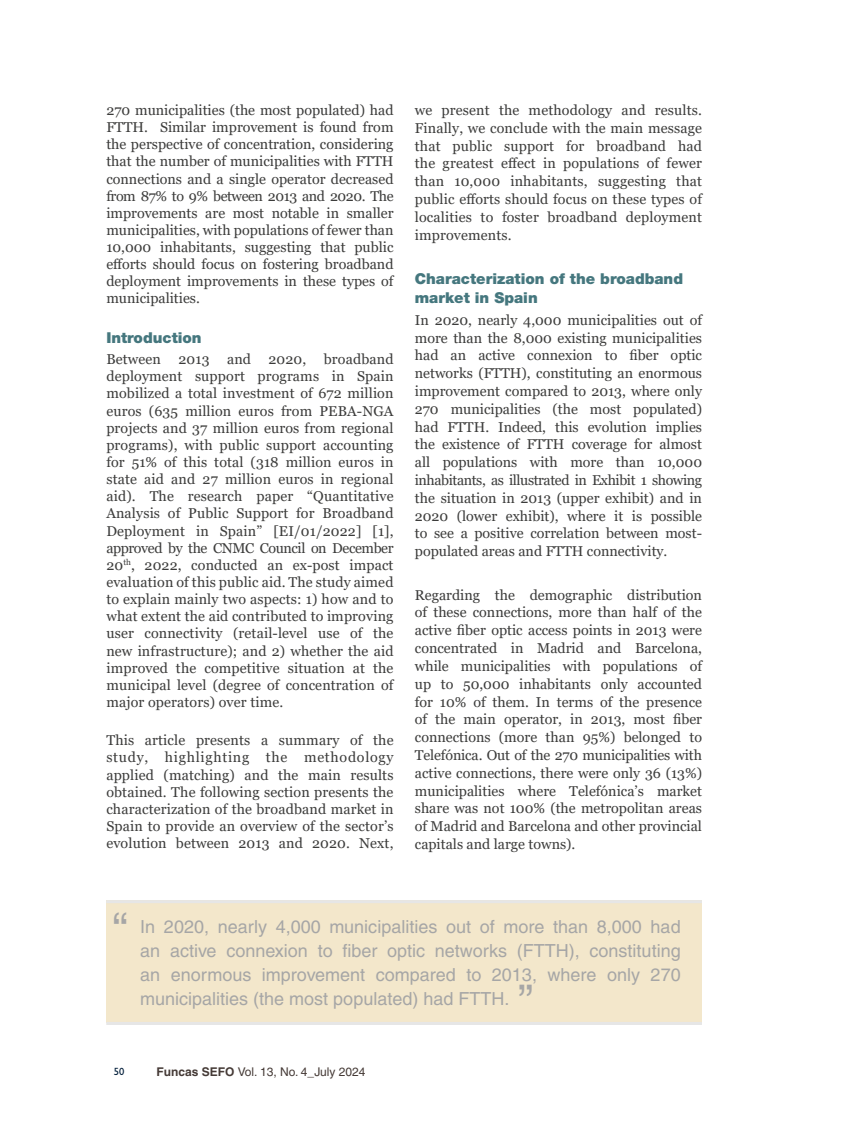
<style>
.page{position:relative;width:851px;height:1127px;background:#fff}
.page>*{position:absolute;margin:0;border:0;box-sizing:border-box;transform-origin:0 0}
.t1{font:45px "Helvetica";color:#a6a6a6}
.t2{font:18px/24px "Helvetica";color:#a6a6a6;text-align:justify}
.t3{font:900 15px/18.8px "Helvetica Neue";color:#45777e}
.t4{font:14.25px/17.1px "Georgia";letter-spacing:.005em;color:#3c3c3b;text-align:justify}
.t5{font:12px "Helvetica";color:#453a36}
.t6{font:500 10.5px "Gill Sans MT Std";color:#001d39}
.s1{font-family:"Helvetica CE";font-weight:700}
</style>
<div class="page">
<div style="left:106px;top:900px;width:595px;height:123px;background:#f3e7cb"></div>
<hr style="left:106px;top:900px;width:595px;height:3px;background:#e6e6e6">
<hr style="left:106px;top:1022px;width:595px;height:3px;background:#e6e6e6">
<p class="t4" style="left:106px;top:102px;width:289px">270 municipalities (the most populated) had FTTH. Similar improvement is found from the perspective of concentration, considering that the number of municipalities with FTTH connections and a single operator decreased from 87% to 9% between 2013 and 2020. The improvements are most notable in smaller municipalities, with populations of fewer than 10,000 inhabitants, suggesting that public efforts should focus on fostering broadband deployment improvements in these types of municipalities.</p>
<p class="t3" style="left:106px;top:328px;width:97px">Introduction</p>
<p class="t4" style="left:106px;top:351px;width:289px">Between 2013 and 2020, broadband deployment support programs in Spain mobilized a total investment of 672 million euros (635 million euros from PEBA-NGA projects and 37 million euros from regional programs), with public support accounting for 51% of this total (318 million euros in state aid and 27 million euros in regional aid). The research paper “Quantitative Analysis of Public Support for Broadband Deployment in Spain” [EI/01/2022] [1], approved by the CNMC Council on December 20<sup>th</sup>, 2022, conducted an ex-post impact evaluation of this public aid. The study aimed to explain mainly two aspects: 1) how and to what extent the aid contributed to improving user connectivity (retail-level use of the new infrastructure); and 2) whether the aid improved the competitive situation at the municipal level (degree of concentration of major operators) over time.</p>
<p class="t4" style="left:106px;top:732px;width:289px">This article presents a summary of the study, highlighting the methodology applied (matching) and the main results obtained. The following section presents the characterization of the broadband market in Spain to provide an overview of the sector’s evolution between 2013 and 2020. Next,</p>
<p class="t4" style="left:415px;top:101px;width:288px;line-height:17.9px">we present the methodology and results.<br>Finally, we conclude with the main message that public support for broadband had the greatest effect in populations of fewer than 10,000 inhabitants, suggesting that public efforts should focus on these types of localities to foster broadband deployment improvements.</p>
<p class="t3" style="left:415px;top:269px;width:270px">Characterization of the broadband market in Spain</p>
<p class="t4" style="left:415px;top:311px;width:289px;line-height:17.9px">In 2020, nearly 4,000 municipalities out of more than the 8,000 existing municipalities had an active connexion to fiber optic networks (FTTH), constituting an enormous improvement compared to 2013, where only 270 municipalities (the most populated) had FTTH. Indeed, this evolution implies the existence of FTTH coverage for almost all populations with more than 10,000 inhabitants, as illustrated in Exhibit 1 showing the situation in 2013 (upper exhibit) and in 2020 (lower exhibit), where it is possible to see a positive correlation between most&shy;populated areas and FTTH connectivity.</p>
<p class="t4" style="left:415px;top:586px;width:289px;line-height:17.9px">Regarding the demographic distribution of these connections, more than half of the active fiber optic access points in 2013 were concentrated in Madrid and Barcelona, while municipalities with populations of up to 50,000 inhabitants only accounted for 10% of them. In terms of the presence of the main operator, in 2013, most fiber connections (more than 95%) belonged to Telefónica. Out of the 270 municipalities with active connections, there were only 36 (13%) municipalities where Telefónica’s market share was not 100% (the metropolitan areas of Madrid and Barcelona and other provincial capitals and large towns).</p>
<h1 class="t1" style="left:113px;top:903px;width:16px">“</h1>
<p class="t2" style="left:140px;top:914px;width:542px">In 2020, nearly 4,000 municipalities out of more than 8,000 had an active connexion to fiber optic networks (FTTH), constituting an enormous improvement compared to 2013, where only 270 municipalities (the most populated) had FTTH.</p>
<h1 class="t1" style="left:518px;top:975px;width:16px">”</h1>
<p class="t6" style="left:114px;top:1065px;width:12px">50</p>
<p class="t5" style="left:156px;top:1064px;width:210px"><span class="s1">Funcas SEFO</span> Vol. 13, No. 4_July 2024</p>
</div>
